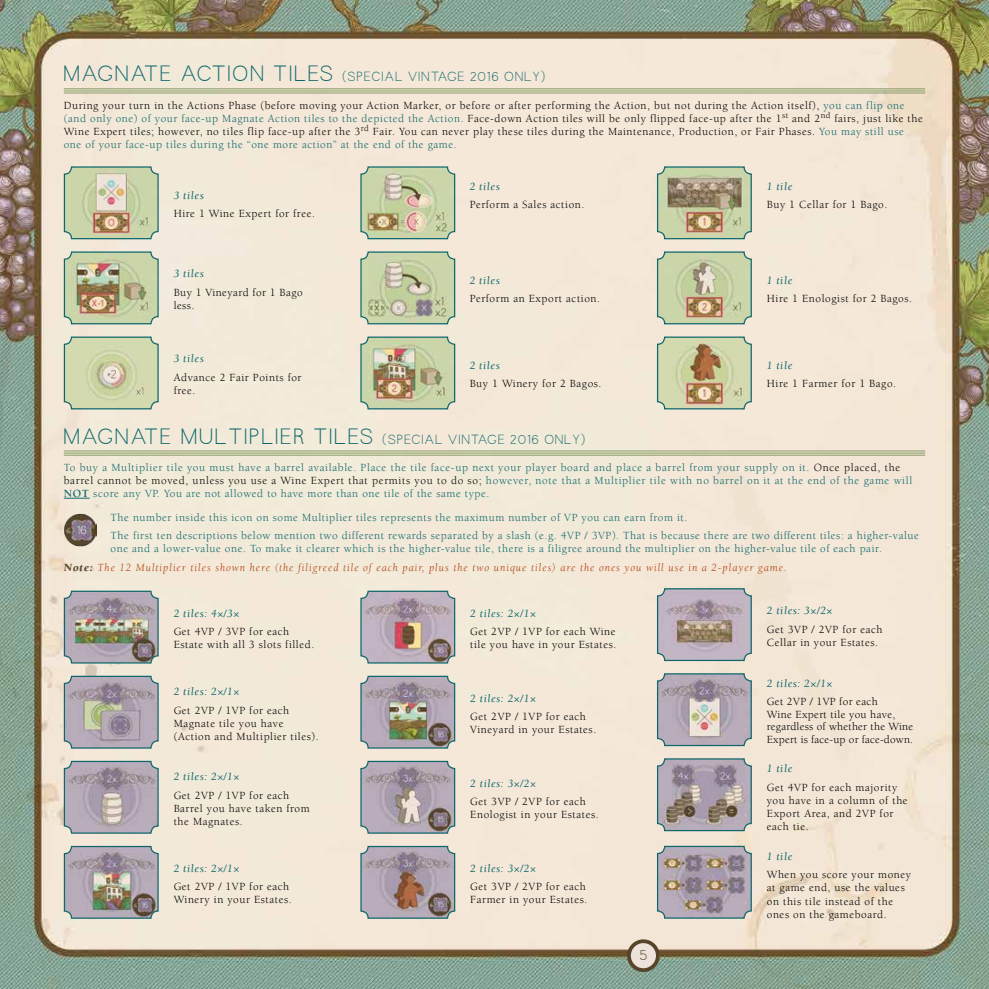
<style>
.page{position:relative;width:989px;height:989px;background:#fff}
.page>*{position:absolute;margin:0;border:0;box-sizing:border-box;transform-origin:0 0}
.t1{font:16.25px "Quaver Sans";color:#57452b}
.t2{font:15px "Quaver Sans";letter-spacing:.1em;color:#0f676c}
.t3{font:11.25px/13.1px "Berkeley";letter-spacing:.05em;color:#000}
.t4{font:11.25px/13.1px "Berkeley";letter-spacing:.05em;color:#0f676c}
.t5{font:italic 11.25px "Berkeley";letter-spacing:.05em;color:#0f676c}
.t6{font:11.25px/12.5px "Berkeley";letter-spacing:.02em;color:#000}
.s1{font-size:25px}
.s2{color:#0f676c}
.s3{color:#000}
.s4{font-weight:700}
.s5{font-weight:900;font-style:italic;color:#57452b}
.s6{font-style:italic;color:#b44315}
</style>
<div class="page">
<img style="left:0;top:0;width:989px;height:989px">
<div style="left:629px;top:941px;width:29px;height:29px;background:#ede3da;border-radius:50%"></div>
<div style="left:627px;top:939px;width:32px;height:33px;border:4px solid #57452b;border-radius:50%"></div>
<hr style="left:64px;top:450px;width:861px;height:1px;background:#859a65">
<hr style="left:64px;top:452px;width:861px;height:1px;background:#859a65">
<hr style="left:64px;top:455px;width:861px;height:1px;background:#859a65">
<svg style="left:64px;top:498px;width:26px;height:1px"></svg>
<hr style="left:64px;top:88px;width:861px;height:1px;background:#859a65">
<hr style="left:64px;top:90px;width:861px;height:1px;background:#859a65">
<hr style="left:64px;top:93px;width:861px;height:1px;background:#859a65">
<img style="left:64px;top:167px;width:94px;height:72px">
<div style="left:64px;top:166px;width:95px;height:73px;border:1px solid #0f676c;border-radius:7px"></div>
<img style="left:64px;top:252px;width:94px;height:72px">
<div style="left:64px;top:251px;width:95px;height:73px;border:1px solid #0f676c;border-radius:7px"></div>
<img style="left:64px;top:337px;width:94px;height:72px">
<div style="left:64px;top:336px;width:95px;height:73px;border:1px solid #0f676c;border-radius:7px"></div>
<img style="left:64px;top:591px;width:94px;height:72px">
<div style="left:64px;top:590px;width:95px;height:73px;border:1px solid #0f676c;border-radius:7px"></div>
<img style="left:64px;top:676px;width:94px;height:72px">
<div style="left:64px;top:675px;width:95px;height:73px;border:1px solid #0f676c;border-radius:7px"></div>
<img style="left:64px;top:761px;width:94px;height:72px">
<div style="left:64px;top:761px;width:95px;height:72px;border:1px solid #0f676c;border-radius:7px"></div>
<img style="left:64px;top:846px;width:94px;height:72px">
<div style="left:64px;top:846px;width:95px;height:72px;border:1px solid #0f676c;border-radius:7px"></div>
<img style="left:361px;top:591px;width:93px;height:72px">
<div style="left:360px;top:590px;width:95px;height:73px;border:1px solid #0f676c;border-radius:7px"></div>
<img style="left:361px;top:676px;width:93px;height:72px">
<div style="left:360px;top:675px;width:95px;height:73px;border:1px solid #0f676c;border-radius:7px"></div>
<img style="left:361px;top:761px;width:93px;height:72px">
<div style="left:360px;top:761px;width:95px;height:72px;border:1px solid #0f676c;border-radius:7px"></div>
<img style="left:361px;top:846px;width:93px;height:72px">
<div style="left:360px;top:846px;width:95px;height:72px;border:1px solid #0f676c;border-radius:7px"></div>
<img style="left:657px;top:589px;width:94px;height:71px">
<div style="left:657px;top:588px;width:95px;height:73px;border:1px solid #0f676c;border-radius:7px"></div>
<img style="left:657px;top:674px;width:94px;height:71px">
<div style="left:657px;top:673px;width:95px;height:73px;border:1px solid #0f676c;border-radius:7px"></div>
<img style="left:657px;top:759px;width:94px;height:71px">
<div style="left:657px;top:758px;width:95px;height:73px;border:1px solid #0f676c;border-radius:7px"></div>
<img style="left:657px;top:846px;width:94px;height:72px">
<div style="left:657px;top:845px;width:95px;height:73px;border:1px solid #0f676c;border-radius:7px"></div>
<img style="left:361px;top:167px;width:93px;height:72px">
<div style="left:360px;top:166px;width:95px;height:73px;border:1px solid #0f676c;border-radius:7px"></div>
<img style="left:361px;top:252px;width:93px;height:72px">
<div style="left:360px;top:251px;width:95px;height:73px;border:1px solid #0f676c;border-radius:7px"></div>
<img style="left:361px;top:337px;width:93px;height:72px">
<div style="left:360px;top:336px;width:95px;height:73px;border:1px solid #0f676c;border-radius:7px"></div>
<img style="left:657px;top:167px;width:94px;height:72px">
<div style="left:657px;top:166px;width:95px;height:73px;border:1px solid #0f676c;border-radius:7px"></div>
<img style="left:657px;top:252px;width:94px;height:72px">
<div style="left:657px;top:251px;width:95px;height:73px;border:1px solid #0f676c;border-radius:7px"></div>
<img style="left:657px;top:337px;width:94px;height:72px">
<div style="left:657px;top:336px;width:95px;height:73px;border:1px solid #0f676c;border-radius:7px"></div>
<img style="left:64px;top:513px;width:32px;height:33px">
<h2 class="t2" style="left:64px;top:69px;width:483px"><span class="s1">MAGNATE ACTION TILES</span> (SPECIAL VINTAGE 2016 ONLY)</h2>
<p class="t3" style="left:64px;top:99px;width:860px">During your turn in the Actions Phase (before moving your Action Marker, or before or after performing the Action, but not during the Action itself), <span class="s2">you can flip one (and only one) of your face-up Magnate Action tiles to the depicted the Action.</span> Face-down Action tiles will be only flipped face-up after the 1<sup>st</sup> and 2<sup>nd</sup> fairs, just like the Wine Expert tiles; however, no tiles flip face-up after the 3<sup>rd</sup> Fair. You can never play these tiles during the Maintenance, Production, or Fair Phases. <span class="s2">You may still use one of your face-up tiles during the “one more action” at the end of the game.</span></p>
<p class="t5" style="left:174px;top:189px;width:32px">3 tiles</p>
<p class="t3" style="left:174px;top:207px;width:143px">Hire 1 Wine Expert for free.</p>
<p class="t5" style="left:174px;top:268px;width:32px">3 tiles</p>
<p class="t3" style="left:174px;top:286px;width:130px">Buy 1 Vineyard for 1 Bago less.</p>
<p class="t5" style="left:174px;top:353px;width:32px">3 tiles</p>
<p class="t3" style="left:174px;top:371px;width:129px">Advance 2 Fair Points for free.</p>
<p class="t5" style="left:469px;top:180px;width:32px">2 tiles</p>
<p class="t3" style="left:469px;top:198px;width:116px">Perform a Sales action.</p>
<p class="t5" style="left:469px;top:274px;width:32px">2 tiles</p>
<p class="t3" style="left:469px;top:292px;width:132px">Perform an Export action.</p>
<p class="t5" style="left:469px;top:359px;width:32px">2 tiles</p>
<p class="t3" style="left:469px;top:377px;width:133px">Buy 1 Winery for 2 Bagos.</p>
<p class="t5" style="left:767px;top:180px;width:27px">1 tile</p>
<p class="t3" style="left:767px;top:198px;width:122px">Buy 1 Cellar for 1 Bago.</p>
<p class="t5" style="left:767px;top:274px;width:27px">1 tile</p>
<p class="t3" style="left:767px;top:292px;width:147px">Hire 1 Enologist for 2 Bagos.</p>
<p class="t5" style="left:767px;top:359px;width:27px">1 tile</p>
<p class="t3" style="left:767px;top:377px;width:131px">Hire 1 Farmer for 1 Bago.</p>
<h2 class="t2" style="left:64px;top:431px;width:523px"><span class="s1">MAGNATE MULTIPLIER TILES</span> (SPECIAL VINTAGE 2016 ONLY)</h2>
<p class="t4" style="left:64px;top:461px;width:850px">To buy a Multiplier tile you must have a barrel available. Place the tile face-up next your player board and place a barrel from your supply on it. <span class="s3">Once placed, the barrel cannot be moved, unless you use a Wine Expert that permits you to do so;</span> however, note that a Multiplier tile with no barrel on it at the end of the game will<br><span class="s4">NOT</span> score any VP. You are not allowed to have more than one tile of the same type.</p>
<p class="t4" style="left:111px;top:508px;width:809px;line-height:18.5px">The number inside this icon on some Multiplier tiles represents the maximum number of VP you can earn from it.<br>The first ten descriptions below mention two different rewards separated by a slash (e.g. 4VP / 3VP). That is because there are two different tiles: a higher-value</p>
<p class="t4" style="left:64px;top:539px;width:819px;line-height:18.5px;text-indent:47px">one and a lower-value one. To make it clearer which is the higher-value tile, there is a filigree around the multiplier on the higher-value tile of each pair.<br><span class="s5">Note:</span> <span class="s6">The 12 Multiplier tiles shown here (the filigreed tile of each pair, plus the two unique tiles) are the ones you will use in a 2-player game.</span></p>
<p class="t5" style="left:174px;top:607px;width:67px">2 tiles: 4×/3×</p>
<p class="t3" style="left:174px;top:625px;width:142px">Get 4VP / 3VP for each<br>Estate with all 3 slots filled.</p>
<p class="t5" style="left:174px;top:685px;width:67px">2 tiles: 2×/1×</p>
<p class="t3" style="left:174px;top:703px;width:147px">Get 2VP / 1VP for each<br>Magnate tile you have (Action and Multiplier tiles).</p>
<p class="t5" style="left:174px;top:770px;width:67px">2 tiles: 2×/1×</p>
<p class="t3" style="left:174px;top:788px;width:138px">Get 2VP / 1VP for each<br>Barrel you have taken from the Magnates.</p>
<p class="t5" style="left:174px;top:862px;width:67px">2 tiles: 2×/1×</p>
<p class="t3" style="left:174px;top:880px;width:119px">Get 2VP / 1VP for each<br>Winery in your Estates.</p>
<p class="t5" style="left:470px;top:607px;width:67px">2 tiles: 2×/1×</p>
<p class="t3" style="left:470px;top:625px;width:148px">Get 2VP / 1VP for each Wine tile you have in your Estates.</p>
<p class="t5" style="left:470px;top:692px;width:67px">2 tiles: 2×/1×</p>
<p class="t3" style="left:470px;top:710px;width:127px">Get 2VP / 1VP for each<br>Vineyard in your Estates.</p>
<p class="t5" style="left:470px;top:777px;width:67px">2 tiles: 3×/2×</p>
<p class="t3" style="left:470px;top:795px;width:130px">Get 3VP / 2VP for each<br>Enologist in your Estates.</p>
<p class="t5" style="left:470px;top:862px;width:67px">2 tiles: 3×/2×</p>
<p class="t3" style="left:470px;top:880px;width:119px">Get 3VP / 2VP for each<br>Farmer in your Estates.</p>
<h1 class="t1" style="left:639px;top:947px;width:9px">5</h1>
<p class="t5" style="left:767px;top:604px;width:67px">2 tiles: 3×/2×</p>
<p class="t3" style="left:767px;top:622px;width:117px">Get 3VP / 2VP for each<br>Cellar in your Estates.</p>
<p class="t5" style="left:767px;top:678px;width:67px">2 tiles: 2×/1×</p>
<p class="t6" style="left:767px;top:695px;width:148px">Get 2VP / 1VP for each<br>Wine Expert tile you have, regardless of whether the Wine<br>Expert is face-up or face-down.</p>
<p class="t5" style="left:767px;top:763px;width:27px">1 tile</p>
<p class="t3" style="left:767px;top:781px;width:142px">Get 4VP for each majority you have in a column of the<br>Export Area, and 2VP for each tie.</p>
<p class="t5" style="left:767px;top:850px;width:27px">1 tile</p>
<p class="t3" style="left:767px;top:868px;width:146px">When you score your money at game end, use the values on this tile instead of the ones on the gameboard.</p>
</div>
